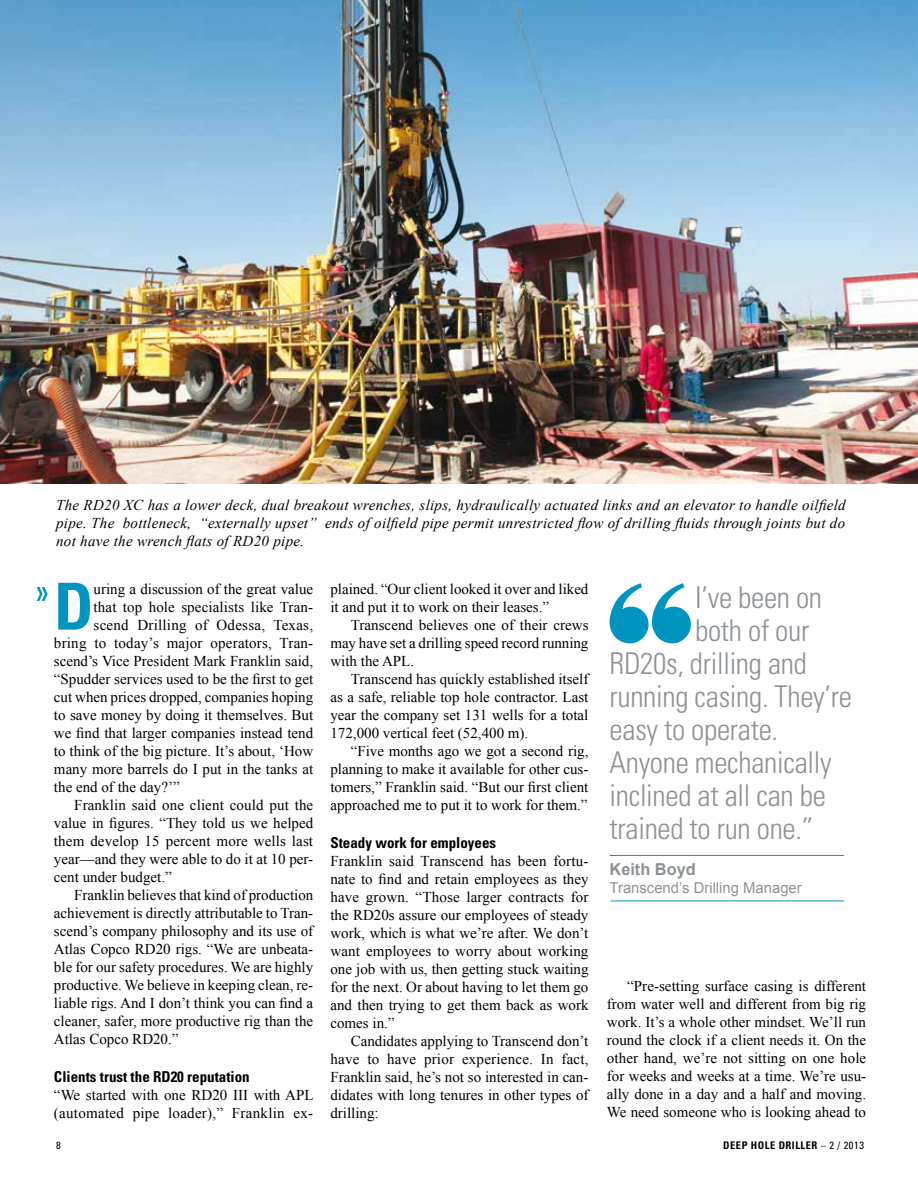
<style>
.page{position:relative;width:918px;height:1188px;background:#fff}
.page>*{position:absolute;margin:0;border:0;box-sizing:border-box;transform-origin:0 0}
.t1{font:700 condensed 64.8px "Univers LT Std";color:#0095c1}
.t2{font:300 condensed 30px "Univers LT Std";letter-spacing:-.01em;color:#8d9296}
.t3{font:700 16.5px "Arial";color:#8d9296}
.t4{font:15px/18px "Times New Roman";color:#000;text-align:justify}
.t5{font:italic 15px/18px "Times New Roman";letter-spacing:.02em;color:#000;text-align:justify}
.t6{font:15px/18px "Times New Roman";letter-spacing:.02em;color:#000}
.t7{font:700 condensed 15px "Univers LT Std";color:#000}
.t8{font:15px "Arial";color:#8d9296}
.t9{font:700 condensed 10.5px "Univers LT Std";letter-spacing:.05em;color:#000}
.t10{font:condensed 10.5px "Univers LT Std";color:#000}
.s1{font-weight:400}
</style>
<div class="page">
<svg style="left:37px;top:587px;width:11px;height:14px"></svg>
<img style="left:0;top:0;width:918px;height:484px">
<hr style="left:611px;top:901px;width:233px;height:1px;background:#0095c1">
<hr style="left:610px;top:855px;width:234px;height:1px;background:#0095c1">
<svg style="left:609px;top:583px;width:82px;height:61px"></svg>
<p class="t5" style="left:56px;top:495px;width:791px">The RD20 XC has a lower deck, dual breakout wrenches, slips, hydraulically actuated links and an elevator to handle oilfield pipe. The bottleneck, “externally upset” ends of oilfield pipe permit unrestricted flow of drilling fluids through joints but do not have the wrench flats of RD20 pipe.</p>
<h1 class="t1" style="left:54px;top:567px;width:41px">D</h1>
<p class="t4" style="left:94px;top:579px;width:221px">uring a discussion of the great value</p>
<p class="t4" style="left:94px;top:597px;width:221px">that top hole specialists like Tran-</p>
<p class="t4" style="left:94px;top:615px;width:221px">scend Drilling of Odessa, Texas,</p>
<p class="t4" style="left:54px;top:633px;width:261px">bring to today’s major operators, Tran-</p>
<p class="t4" style="left:54px;top:651px;width:261px">scend’s Vice President Mark Franklin said,</p>
<p class="t4" style="left:54px;top:669px;width:261px">“Spudder services used to be the first to get</p>
<p class="t4" style="left:54px;top:687px;width:261px">cut when prices dropped, companies hoping</p>
<p class="t4" style="left:54px;top:705px;width:261px">to save money by doing it themselves. But</p>
<p class="t4" style="left:54px;top:723px;width:261px">we find that larger companies instead tend</p>
<p class="t4" style="left:54px;top:741px;width:261px">to think of the big picture. It’s about, ‘How</p>
<p class="t4" style="left:54px;top:759px;width:261px">many more barrels do I put in the tanks at</p>
<p class="t4" style="left:54px;top:777px;width:127px">the end of the day?’”</p>
<p class="t4" style="left:74px;top:795px;width:241px">Franklin said one client could put the</p>
<p class="t4" style="left:54px;top:813px;width:261px">value in figures. “They told us we helped</p>
<p class="t4" style="left:54px;top:831px;width:261px">them develop 15 percent more wells last</p>
<p class="t4" style="left:54px;top:849px;width:261px">year—and they were able to do it at 10 per-</p>
<p class="t4" style="left:54px;top:867px;width:119px">cent under budget.”</p>
<p class="t4" style="left:74px;top:885px;width:241px">Franklin believes that kind of production</p>
<p class="t4" style="left:54px;top:903px;width:261px">achievement is directly attributable to Tran-</p>
<p class="t4" style="left:54px;top:921px;width:261px">scend’s company philosophy and its use of</p>
<p class="t4" style="left:54px;top:939px;width:261px">Atlas Copco RD20 rigs. “We are unbeata-</p>
<p class="t4" style="left:54px;top:957px;width:261px">ble for our safety procedures. We are highly</p>
<p class="t4" style="left:54px;top:975px;width:261px">productive. We believe in keeping clean, re-</p>
<p class="t4" style="left:54px;top:993px;width:261px">liable rigs. And I don’t think you can find a</p>
<p class="t4" style="left:54px;top:1011px;width:261px">cleaner, safer, more productive rig than the</p>
<p class="t4" style="left:54px;top:1029px;width:126px">Atlas Copco RD20.”</p>
<p class="t7" style="left:54px;top:1067px;width:197px">Clients trust the RD20 reputation</p>
<p class="t6" style="left:54px;top:1086px;width:261px">“We started with one RD20 III with APL (automated pipe loader),” Franklin ex-</p>
<p class="t4" style="left:330px;top:579px;width:260px">plained. “Our client looked it over and liked it and put it to work on their leases.”</p>
<p class="t4" style="left:330px;top:615px;width:260px;text-indent:20px">Transcend believes one of their crews may have set a drilling speed record running with the APL.</p>
<p class="t4" style="left:330px;top:669px;width:260px;text-indent:20px">Transcend has quickly established itself as a safe, reliable top hole contractor. Last year the company set 131 wells for a total 172,000 vertical feet (52,400 m).</p>
<p class="t4" style="left:330px;top:741px;width:260px;text-indent:20px">“Five months ago we got a second rig, planning to make it available for other cus&shy;tomers,” Franklin said. “But our first client approached me to put it to work for them.”</p>
<p class="t7" style="left:330px;top:833px;width:167px">Steady work for employees</p>
<p class="t4" style="left:330px;top:852px;width:260px">Franklin said Transcend has been fortu&shy;nate to find and retain employees as they have grown. “Those larger contracts for the RD20s assure our employees of steady work, which is what we’re after. We don’t want employees to worry about working one job with us, then getting stuck waiting for the next. Or about having to let them go and then trying to get them back as work comes in.”</p>
<p class="t4" style="left:330px;top:1032px;width:260px;text-indent:20px">Candidates applying to Transcend don’t have to have prior experience. In fact, Franklin said, he’s not so interested in can&shy;didates with long tenures in other types of drilling:</p>
<h2 class="t2" style="left:695px;top:579px;width:128px">I’ve been on</h2>
<h2 class="t2" style="left:695px;top:612px;width:116px">both of our</h2>
<h2 class="t2" style="left:610px;top:645px;width:199px">RD20s, drilling and</h2>
<h2 class="t2" style="left:610px;top:678px;width:244px">running casing. They’re</h2>
<h2 class="t2" style="left:610px;top:711px;width:170px">easy to operate.</h2>
<h2 class="t2" style="left:610px;top:744px;width:224px">Anyone mechanically</h2>
<h2 class="t2" style="left:610px;top:777px;width:218px">inclined at all can be</h2>
<h2 class="t2" style="left:610px;top:810px;width:205px">trained to run one.”</h2>
<p class="t3" style="left:610px;top:859px;width:88px">Keith Boyd</p>
<p class="t8" style="left:610px;top:878px;width:194px">Transcend’s Drilling Manager</p>
<p class="t4" style="left:607px;top:977px;width:261px;text-indent:20px">“Pre-setting surface casing is different from water well and different from big rig work. It’s a whole other mindset. We’ll run round the clock if a client needs it. On the other hand, we’re not sitting on one hole for weeks and weeks at a time. We’re usu&shy;ally done in a day and a half and moving.<br>We need someone who is looking ahead to</p>
<p class="t10" style="left:56px;top:1138px;width:6px">8</p>
<p class="t9" style="left:723px;top:1138px;width:142px">deep hole driller <span class="s1">– 2 / 2013</span></p>
</div>
